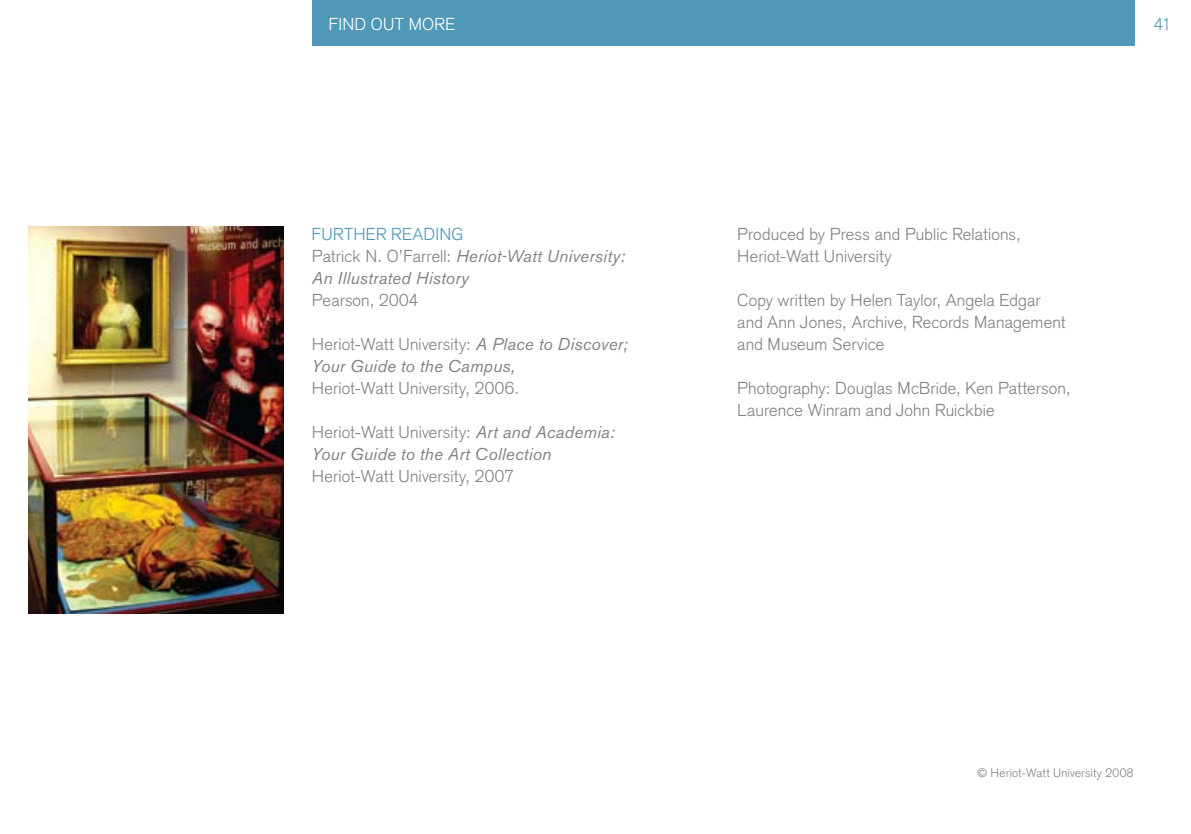
<style>
.page{position:relative;width:1191px;height:834px;background:#fff}
.page>*{position:absolute;margin:0;border:0;box-sizing:border-box;transform-origin:0 0}
.t1{font:300 17px/22px "Akzidenz Grotesk";letter-spacing:.015em;color:#808285}
.t2{font:italic 17px/22px "Akzidenz Grotesk BE";letter-spacing:.01em;color:#808285}
.t3{font:300 17px "Akzidenz Grotesk";letter-spacing:.035em;color:#808285}
.t4{font:300 17px "Akzidenz Grotesk";letter-spacing:.02em;color:#5098b7}
.t5{font:300 17px "Akzidenz Grotesk";letter-spacing:.015em;color:#fff}
.t6{font:300 12px "Akzidenz Grotesk";letter-spacing:.04em;color:#808285}
.s1{font-family:"Akzidenz Grotesk";font-weight:300;font-style:normal}
.s2{font-family:"Akzidenz Grotesk BE";font-weight:400;font-style:italic}
</style>
<div class="page">
<img style="left:28px;top:227px;width:255px;height:386px">
<div style="left:312px;top:0;width:822px;height:45px;background:#5098b7"></div>
<p class="t5" style="left:329px;top:14px;width:128px">find out more</p>
<p class="t4" style="left:312px;top:224px;width:153px">Furth er reading</p>
<p class="t2" style="left:312px;top:245px;width:315px"><span class="s1">Patrick N. O’Farrell:</span> Heriot‑Watt University:<br>An Illustrated History</p>
<p class="t1" style="left:312px;top:289px;width:108px">Pearson, 2004</p>
<p class="t1" style="left:312px;top:333px;width:317px">Heriot‑Watt University: <span class="s2">A Place to Discover;</span></p>
<p class="t2" style="left:312px;top:355px;width:205px">Your Guide to the Campus,</p>
<p class="t3" style="left:312px;top:378px;width:209px">Heriot‑Watt University, 2006.</p>
<p class="t1" style="left:312px;top:421px;width:304px">Heriot‑Watt University: <span class="s2">Art and Academia:</span></p>
<p class="t2" style="left:312px;top:443px;width:241px">Your Guide to the Art Collection</p>
<p class="t1" style="left:312px;top:465px;width:203px">Heriot‑Watt University, 2007</p>
<p class="t1" style="left:737px;top:223px;width:285px">Produced by Press and Public Relations,<br>Heriot‑Watt University</p>
<p class="t1" style="left:737px;top:289px;width:330px">Copy written by Helen Taylor, Angela Edgar and Ann Jones, Archive, Records Management and Museum Service</p>
<p class="t1" style="left:737px;top:377px;width:335px">Photography: Douglas M cBride, Ken Patterson,<br>Laurence Winram and John Ruickbie</p>
<p class="t4" style="left:1153px;top:14px;width:19px">41</p>
<p class="t6" style="left:977px;top:766px;width:157px">© Heriot-Watt University 2008</p>
</div>
